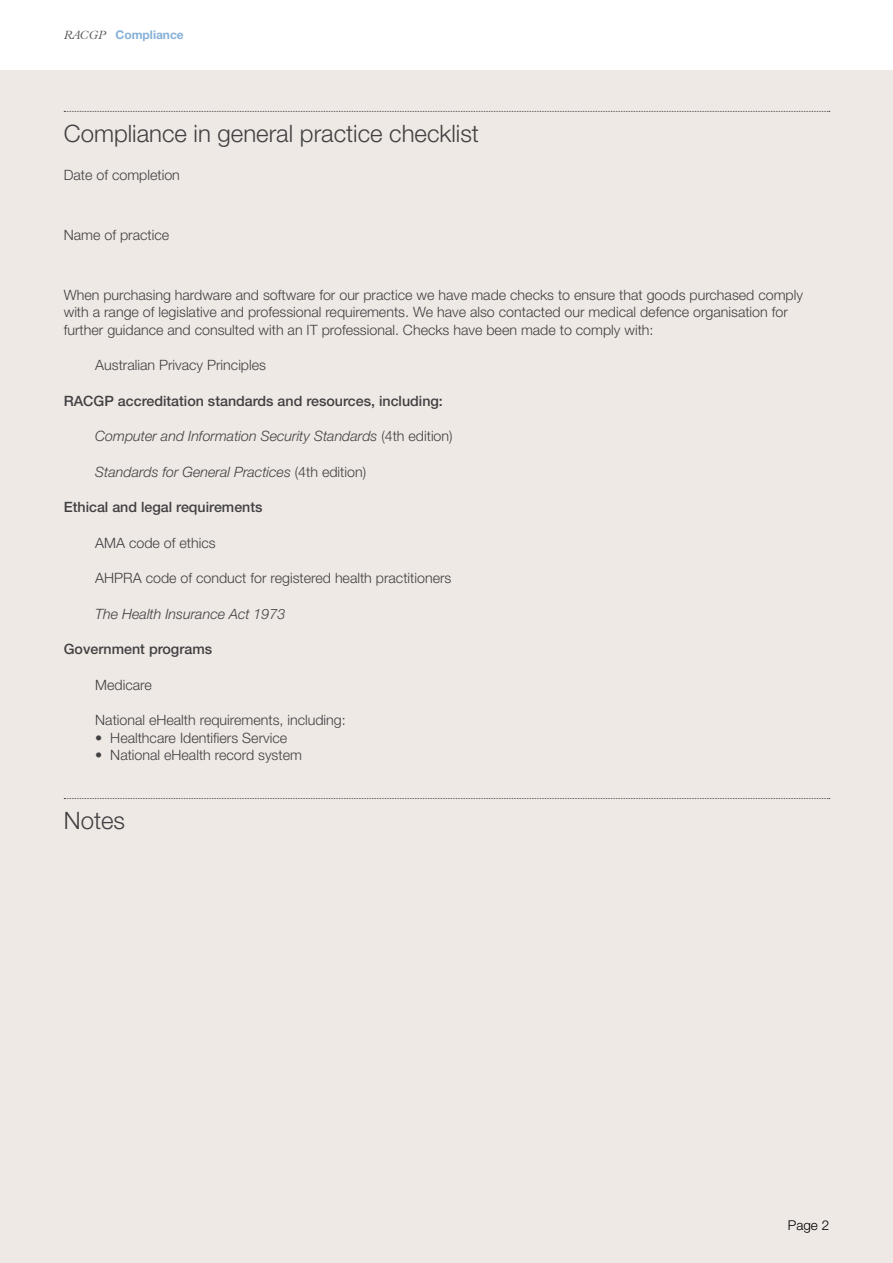
<style>
.page{position:relative;width:893px;height:1263px;background:#fff}
.page>*{position:absolute;margin:0;border:0;box-sizing:border-box;transform-origin:0 0}
.t1{font:300 24px "Helvetica Neue LT Std";color:#414042}
.t2{font:300 14.25px/17.2px "Helvetica Neue LT Std";color:#414042}
.t3{font:italic 300 14.25px "Helvetica Neue LT Std";color:#414042}
.t4{font:500 14.25px "Helvetica Neue LT Std";color:#414042}
.t5{font:300 13.5px "Helvetica Neue LT Std";color:#000}
.t6{font:700 12px "Helvetica Neue LT Std";color:#86b1d8}
.s1{font-family:"Plantin MT Std";font-weight:300;font-style:italic;color:#58595b}
.s2{font-style:normal}
</style>
<div class="page">
<div style="left:0;top:70px;width:893px;height:1193px;background:#efe9e5"></div>
<svg style="left:64px;top:111px;width:766px;height:1px"></svg>
<svg style="left:64px;top:798px;width:766px;height:1px"></svg>
<p class="t6" style="left:64px;top:28px;width:122px"><span class="s1">RACGP</span> Compliance</p>
<h1 class="t1" style="left:64px;top:118px;width:417px">Compliance in general practice checklist</h1>
<p class="t2" style="left:64px;top:166px;width:118px">Date of completion</p>
<p class="t2" style="left:64px;top:226px;width:107px">Name of practice</p>
<p class="t2" style="left:64px;top:286px;width:741px">When purchasing hardware and software for our practice we have made checks to ensure that goods purchased comply with a range of legislative and professional requirements. We have also contacted our medical defence organisation for further guidance and consulted with an IT professional. Checks have been made to comply with:</p>
<p class="t2" style="left:95px;top:356px;width:172px">Australian Privacy Principles</p>
<p class="t4" style="left:64px;top:392px;width:381px">RACGP accreditation standards and resources, including:</p>
<p class="t3" style="left:95px;top:428px;width:359px">Computer and Information Security Standards <span class="s2">(4th edition)</span></p>
<p class="t3" style="left:95px;top:463px;width:272px">Standards for General Practices <span class="s2">(4th edition)</span></p>
<p class="t4" style="left:64px;top:499px;width:200px">Ethical and legal requirements</p>
<p class="t2" style="left:95px;top:534px;width:122px">AMA code of ethics</p>
<p class="t2" style="left:95px;top:569px;width:358px">AHPRA code of conduct for registered health practitioners</p>
<p class="t3" style="left:95px;top:605px;width:192px">The Health Insurance Act 1973</p>
<p class="t4" style="left:64px;top:641px;width:150px">Government programs</p>
<p class="t2" style="left:95px;top:676px;width:58px">Medicare</p>
<p class="t2" style="left:95px;top:711px;width:252px">National eHealth requirements, including:</p>
<p class="t2" style="left:95px;top:728px;width:193px">• Healthcare Identifiers Service</p>
<p class="t2" style="left:95px;top:746px;width:208px">• National eHealth record system</p>
<h1 class="t1" style="left:64px;top:805px;width:63px">Notes</h1>
<p class="t5" style="left:788px;top:1217px;width:43px">Page 2</p>
</div>
